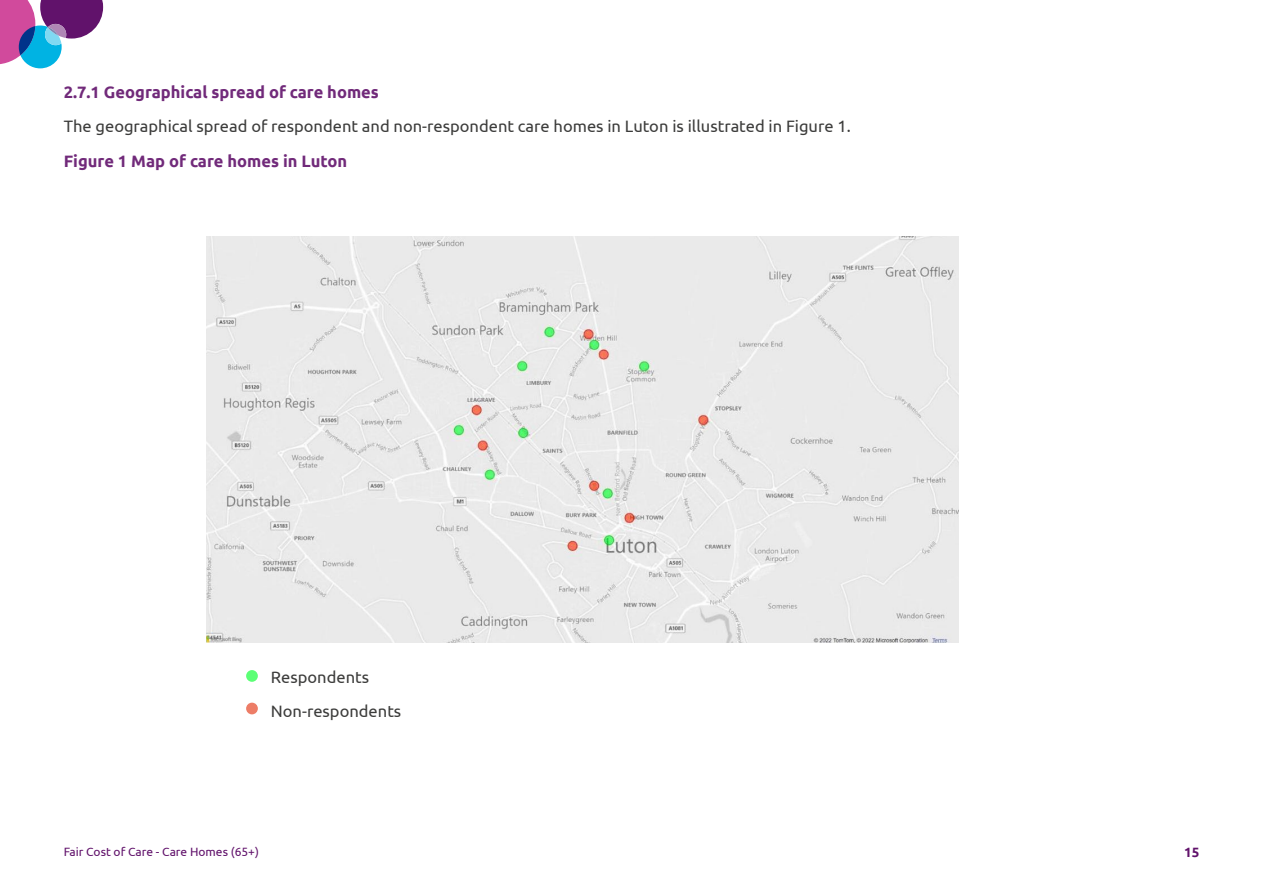
<style>
.page{position:relative;width:1263px;height:893px;background:#fff}
.page>*{position:absolute;margin:0;border:0;box-sizing:border-box;transform-origin:0 0}
.body{font:16.5px "Ubuntu";color:#3c3c3b}
.body-2{font:700 16.5px "Ubuntu";color:#712a7a}
.t1{font:700 13.5px "Ubuntu";color:#61126b}
.t2{font:12px "Ubuntu";color:#61126b}
</style>
<div class="page">
<svg style="left:0;top:0;width:103px;height:68px"></svg>
<img style="left:206px;top:236px;width:753px;height:406px">
<div style="left:246px;top:670px;width:12px;height:12px;background:#5cff76;border-radius:50%"></div>
<div style="left:246px;top:703px;width:12px;height:11px;background:#ed7d67;border-radius:50%"></div>
<p class="body-2" style="left:64px;top:82px;width:317px">2.7.1 Geographical spread of care homes</p>
<p class="body" style="left:64px;top:116px;width:788px">The geographical spread of respondent and non-respondent care homes in Luton is illustrated in Figure 1.</p>
<p class="body-2" style="left:64px;top:151px;width:285px">Figure 1 Map of care homes in Luton</p>
<p class="body" style="left:271px;top:667px;width:100px">Respondents</p>
<p class="body" style="left:271px;top:701px;width:132px">Non-respondents</p>
<p class="t2" style="left:64px;top:845px;width:197px">Fair Cost of Care - Care Homes (65+)</p>
<p class="t1" style="left:1184px;top:844px;width:17px">15</p>
</div>
